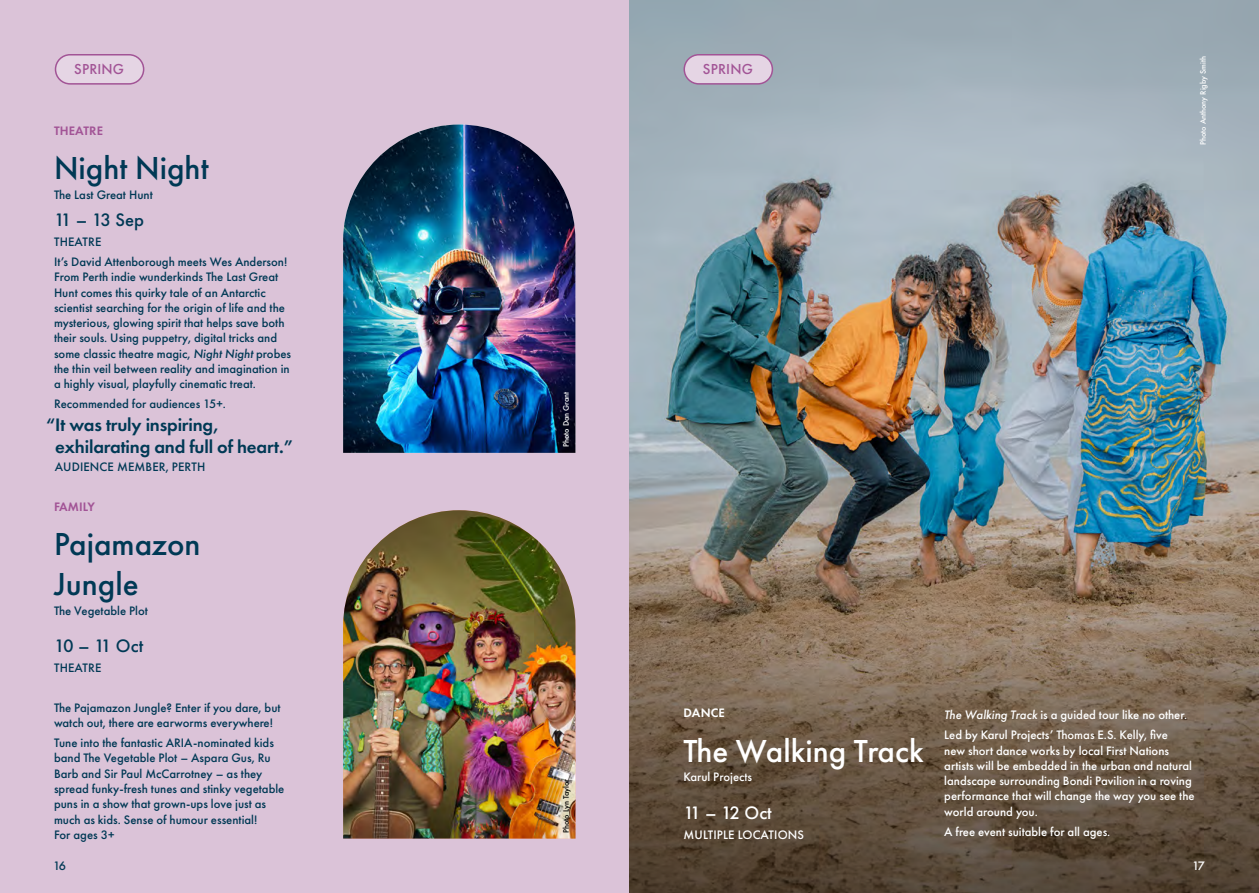
<style>
.page{position:relative;width:1259px;height:893px;background:#fff}
.page>*{position:absolute;margin:0;border:0;box-sizing:border-box;transform-origin:0 0}
.t1{font:500 33px/39.6px "Futura PT";color:#003955}
.t2{font:500 33px "Futura PT";color:#fff}
.t3{font:600 18.75px/22.5px "Futura PT";letter-spacing:-.01em;color:#003955}
.t4{font:500 18.75px "Futura PT";letter-spacing:-.04em;color:#003955}
.t5{font:500 18.75px "Futura PT";letter-spacing:-.06em;color:#fff}
.t6{font:500 15px "Futura PT";letter-spacing:.01em;color:#a25496}
.t7{font:500 12.75px/15.3px "Futura PT";color:#003955}
.t8{font:500 12.75px/15.3px "Futura PT";color:#fff}
.t9{font:600 12.75px "Futura PT";letter-spacing:.01em;color:#a25496}
.t10{font:600 12.75px "Futura PT";letter-spacing:.01em;color:#fff}
.t11{font:500 8.25px "Futura PT";color:#fff}
.t12{font:500 8.25px "Futura PT";color:#000}
.s1{font-style:italic}
</style>
<div class="page">
<div style="left:0;top:0;width:629px;height:893px;background:#dbc3d8"></div>
<div style="left:55px;top:55px;width:89px;height:29px;background:#e5d5e4;border-radius:15px"></div>
<div style="left:55px;top:54px;width:89px;height:31px;border:2px solid #a25496;border-radius:15px"></div>
<img style="left:629px;top:0;width:630px;height:568px">
<svg style="left:629px;top:568px;width:630px;height:325px;background:#725f4b"></svg>
<img style="left:343px;top:125px;width:232px;height:328px">
<img style="left:343px;top:510px;width:232px;height:329px">
<div style="left:684px;top:55px;width:88px;height:29px;background:#e5d5e4;border-radius:15px"></div>
<div style="left:683px;top:54px;width:90px;height:31px;border:2px solid #a25496;border-radius:15px"></div>
<p class="t6" style="left:74px;top:60px;width:52px">SPRING</p>
<p class="t9" style="left:54px;top:123px;width:50px">THEATRE</p>
<h1 class="t1" style="left:54px;top:149px;width:156px">Night Night</h1>
<p class="t7" style="left:54px;top:187px;width:100px">The Last Great Hunt</p>
<h2 class="t4" style="left:54px;top:209px;width:92px">11 – 13 Sep</h2>
<p class="t7" style="left:54px;top:232px;width:235px;line-height:19.8px">THEATRE<br>It’s David Attenborough meets Wes Anderson!</p>
<p class="t7" style="left:54px;top:269px;width:239px">From Perth indie wunderkinds The Last Great Hunt comes this quirky tale of an Antarctic scientist searching for the origin of life and the mysterious, glowing spirit that helps save both their souls. Using puppetry, digital tricks and some classic theatre magic, <span class="s1">Night Night</span> probes the thin veil between reality and imagination in a highly visual, playfully cinematic treat.</p>
<p class="t7" style="left:54px;top:396px;width:173px">Recommended for audiences 15+.</p>
<h2 class="t3" style="left:55px;top:413px;width:239px;text-indent:-9px">“It was truly inspiring, exhilarating and full of heart.”</h2>
<p class="t7" style="left:55px;top:459px;width:152px">AUDIENCE MEMBER, PERTH</p>
<p class="t9" style="left:54px;top:499px;width:43px">FAMILY</p>
<h1 class="t1" style="left:54px;top:524px;width:148px">Pajamazon<br>Jungle</h1>
<p class="t7" style="left:54px;top:603px;width:95px">The Vegetable Plot</p>
<h2 class="t4" style="left:54px;top:635px;width:91px">10 – 11 Oct</h2>
<p class="t7" style="left:54px;top:660px;width:49px">THEATRE</p>
<p class="t7" style="left:54px;top:700px;width:228px">The Pajamazon Jungle? Enter if you dare, but watch out, there are earworms everywhere!</p>
<p class="t7" style="left:54px;top:735px;width:232px">Tune into the fantastic ARIA-nominated kids band The Vegetable Plot – Aspara Gus, Ru Barb and Sir Paul McCarrotney – as they spread funky-fresh tunes and stinky vegetable puns in a show that grown-ups love just as much as kids. Sense of humour essential!<br>For ages 3+</p>
<p class="t7" style="left:53px;top:858px;width:15px">16</p>
<p class="t11" style="left:561px;top:447px;width:57px;rotate:-90deg">Photo Dan Grant</p>
<p class="t12" style="left:561px;top:833px;width:56px;rotate:-90deg">Photo Lyn Taylor</p>
<p class="t6" style="left:703px;top:60px;width:52px">SPRING</p>
<p class="t11" style="left:1198px;top:145px;width:90px;rotate:-90deg">Photo Anthony Rigby Smith</p>
<p class="t10" style="left:683px;top:705px;width:43px">DANCE</p>
<h1 class="t2" style="left:683px;top:731px;width:242px">The Walking Track</h1>
<p class="t8" style="left:683px;top:770px;width:70px">Karul Projects</p>
<h2 class="t5" style="left:683px;top:802px;width:90px">11 – 12 Oct</h2>
<p class="t8" style="left:683px;top:827px;width:122px">MULTIPLE LOCATIONS</p>
<p class="t8" style="left:944px;top:705px;width:244px;line-height:19.8px"><span class="s1">The Walking Track</span> is a guided tour like no other.<br>Led by Karul Projects’ Thomas E.S. Kelly, five</p>
<p class="t8" style="left:944px;top:743px;width:252px">new short dance works by local First Nations artists will be embedded in the urban and natural landscape surrounding Bondi Pavilion in a roving performance that will change the way you see the world around you.</p>
<p class="t8" style="left:944px;top:824px;width:168px">A free event suitable for all ages.</p>
<p class="t8" style="left:1192px;top:858px;width:14px">17</p>
</div>
